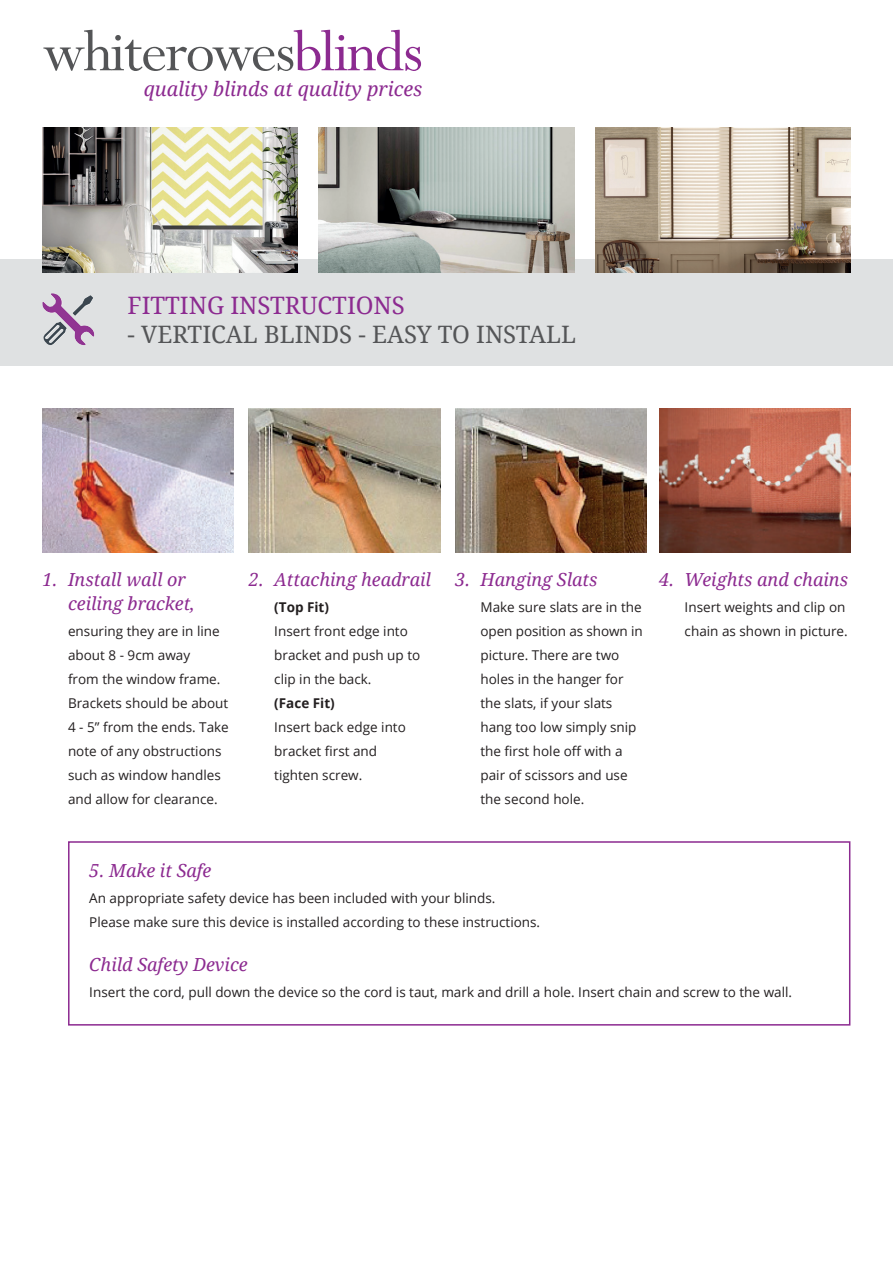
<style>
.page{position:relative;width:893px;height:1263px;background:#fff}
.page>*{position:absolute;margin:0;border:0;box-sizing:border-box;transform-origin:0 0}
.t1{font:64.5px "Perpetua";letter-spacing:-.025em;color:#545557}
.t2{font:24px "Droid Serif";color:#545557}
.t3{font:24px "Droid Serif";color:#8c2a90}
.t4{font:italic 19.8px "Droid Serif";color:#8c2a90}
.t5{font:italic 18px/24px "Droid Serif";color:#8c2a90}
.t6{font:13.5px/24px "Open Sans";color:#231f20}
.t7{font:700 13.5px "Open Sans";color:#231f20}
.s1{color:#8c2a90}
</style>
<div class="page">
<div style="left:68px;top:841px;width:782px;height:184px;border:2px solid #8c2a90"></div>
<div style="left:0;top:259px;width:893px;height:107px;background:#dfe1e2"></div>
<img style="left:43px;top:293px;width:51px;height:52px">
<img style="left:43px;top:128px;width:255px;height:144px">
<img style="left:319px;top:128px;width:255px;height:144px">
<img style="left:595px;top:128px;width:255px;height:144px">
<img style="left:43px;top:408px;width:191px;height:145px">
<img style="left:249px;top:408px;width:191px;height:145px">
<img style="left:455px;top:408px;width:191px;height:145px">
<img style="left:659px;top:408px;width:191px;height:145px">
<p class="t1" style="left:43px;top:11px;width:382px">whiterowes<span class="s1">blinds</span></p>
<p class="t4" style="left:144px;top:78px;width:280px">quality blinds at quality prices</p>
<p class="t3" style="left:128px;top:292px;width:279px">FITTING INSTRUCTIONS</p>
<p class="t2" style="left:128px;top:321px;width:450px">- VERTICAL BLINDS - EASY TO INSTALL</p>
<p class="t5" style="left:68px;top:568px;width:128px;text-indent:-26px">1. Install wall or ceiling bracket,</p>
<p class="t6" style="left:68px;top:619px;width:162px">ensuring they are in line about 8 - 9cm away<br>from the window frame.<br>Brackets should be about<br>4 - 5” from the ends. Take note of any obstructions such as window handles and allow for clearance.</p>
<p class="t5" style="left:249px;top:568px;width:184px">2. Attaching headrail</p>
<p class="t7" style="left:274px;top:597px;width:56px">(Top Fit)</p>
<p class="t6" style="left:274px;top:619px;width:148px">Insert front edge into bracket and push up to clip in the back.</p>
<p class="t7" style="left:274px;top:693px;width:62px">(Face Fit)</p>
<p class="t6" style="left:274px;top:715px;width:133px">Insert back edge into bracket first and tighten screw.</p>
<p class="t5" style="left:455px;top:568px;width:144px">3. Hanging Slats</p>
<p class="t6" style="left:480px;top:595px;width:164px">Make sure slats are in the open position as shown in picture. There are two holes in the hanger for the slats, if your slats hang too low simply snip the first hole off with a pair of scissors and use the second hole.</p>
<p class="t5" style="left:659px;top:568px;width:190px">4. Weights and chains</p>
<p class="t6" style="left:685px;top:595px;width:165px">Insert weights and clip on chain as shown in picture.</p>
<p class="t5" style="left:89px;top:859px;width:124px">5. Make it Safe</p>
<p class="t6" style="left:89px;top:886px;width:408px">An appropriate safety device has been included with your blinds.</p>
<p class="t6" style="left:89px;top:910px;width:452px">Please make sure this device is installed according to these instructions.</p>
<p class="t5" style="left:89px;top:953px;width:160px">Child Safety Device</p>
<p class="t6" style="left:89px;top:979px;width:704px">Insert the cord, pull down the device so the cord is taut, mark and drill a hole. Insert chain and screw to the wall.</p>
</div>
